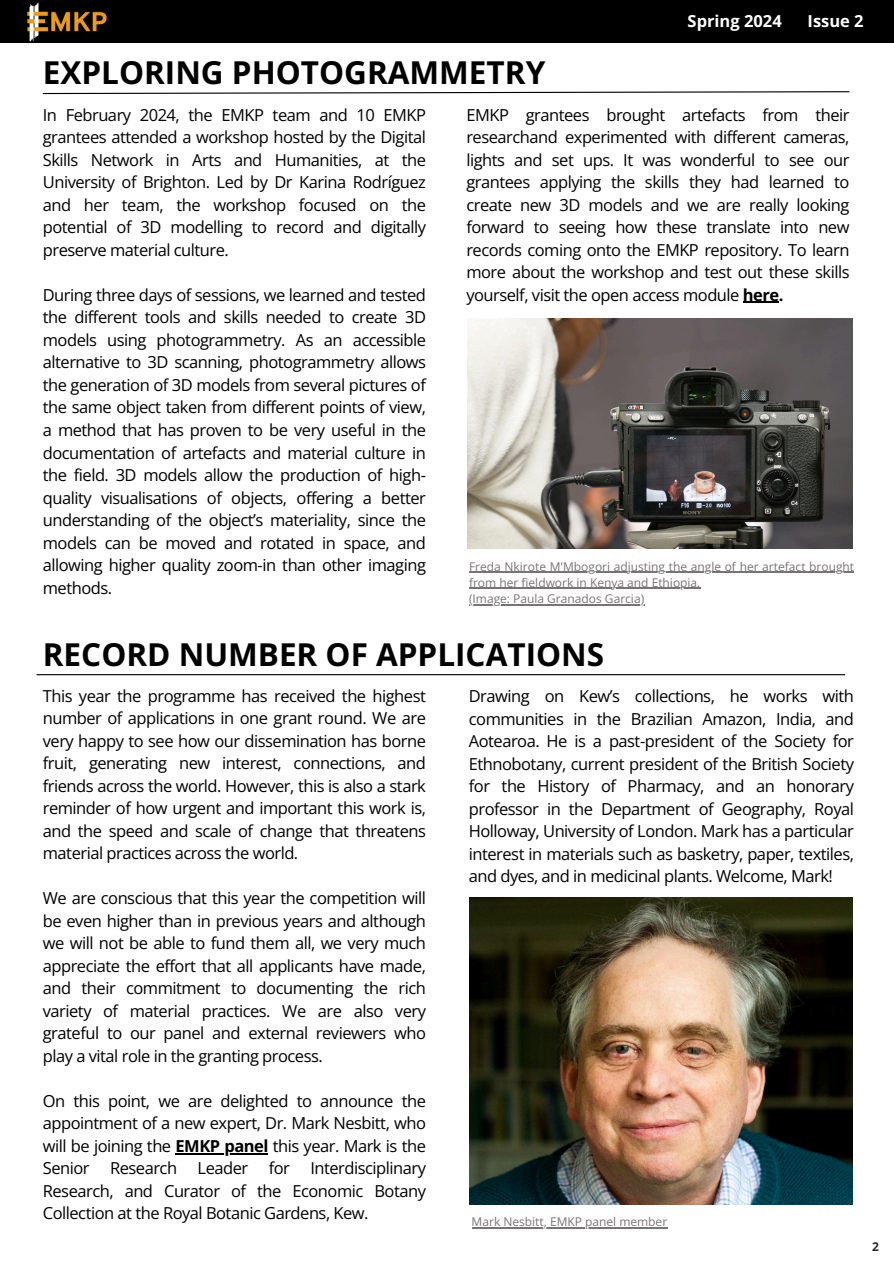
<style>
.page{position:relative;width:894px;height:1264px;background:#fff}
.page>*{position:absolute;margin:0;border:0;box-sizing:border-box;transform-origin:0 0}
.t1{font:700 31.5px "Open Sans";color:#000}
.t2{font:16.5px/22.5px "Open Sans";letter-spacing:-.03em;color:#000;text-align:justify}
.t3{font:700 16.5px "Open Sans";color:#fff}
.t4{font:12px "Open Sans";color:#787474}
.t5{font:700 12px "Open Sans";color:#2a2927}
.s1{font-weight:700}
</style>
<div class="page">
<div style="left:0;top:0;width:893px;height:42px;background:#000"></div>
<svg style="left:42px;top:91px;width:808px;height:4px"></svg>
<hr style="left:36px;top:674px;width:808px;height:1px;background:#000">
<img style="left:27px;top:2px;width:80px;height:40px">
<img style="left:470px;top:897px;width:382px;height:307px">
<img style="left:467px;top:318px;width:385px;height:231px">
<hr style="left:469px;top:572px;width:336px;height:1px;background:#787474">
<hr style="left:805px;top:572px;width:49px;height:1px;background:#787474">
<hr style="left:469px;top:588px;width:231px;height:1px;background:#787474">
<hr style="left:469px;top:604px;width:175px;height:1px;background:#787474">
<hr style="left:471px;top:1226px;width:196px;height:1px;background:#787474">
<hr style="left:742px;top:302px;width:36px;height:1px;background:#000">
<hr style="left:175px;top:1153px;width:93px;height:1px;background:#000">
<h3 class="t1" style="left:43px;top:50px;width:504px">EXPLORING PHOTOGRAMMETRY</h3>
<h3 class="t3" style="left:687px;top:9px;width:96px">Spring 2024</h3>
<h3 class="t3" style="left:807px;top:9px;width:58px">Issue 2</h3>
<h3 class="t2" style="left:43px;top:103px;width:384px">In February 2024, the EMKP team and 10 EMKP grantees attended a workshop hosted by the Digital Skills Network in Arts and Humanities, at the University of Brighton. Led by Dr Karina Rodríguez and her team, the workshop focused on the potential of 3D modelling to record and digitally preserve material culture.</h3>
<h3 class="t2" style="left:43px;top:283px;width:384px">During three days of sessions, we learned and tested the different tools and skills needed to create 3D models using photogrammetry. As an accessible alternative to 3D scanning, photogrammetry allows the generation of 3D models from several pictures of the same object taken from different points of view, a method that has proven to be very useful in the documentation of artefacts and material culture in the field. 3D models allow the production of high&shy;quality visualisations of objects, offering a better understanding of the object’s materiality, since the models can be moved and rotated in space, and allowing higher quality zoom-in than other imaging methods.</h3>
<p class="t2" style="left:466px;top:103px;width:384px">EMKP grantees brought artefacts from their researchand experimented with different cameras, lights and set ups. It was wonderful to see our grantees applying the skills they had learned to create new 3D models and we are really looking forward to seeing how these translate into new records coming onto the EMKP repository. To learn more about the workshop and test out these skills yourself, visit the open access module <span class="s1">here.</span></p>
<p class="t4" style="left:469px;top:558px;width:386px">Freda Nkirote M'Mbogori adjusting the angle of her artefact brought</p>
<p class="t4" style="left:469px;top:574px;width:233px">from her fieldwork in Kenya and Ethiopia.</p>
<h1 class="t4" style="left:469px;top:590px;width:176px">(Image: Paula Granados Garcia)</h1>
<h2 class="t1" style="left:43px;top:632px;width:562px">RECORD NUMBER OF APPLICATIONS</h2>
<p class="t2" style="left:43px;top:684px;width:384px">This year the programme has received the highest number of applications in one grant round. We are very happy to see how our dissemination has borne fruit, generating new interest, connections, and friends across the world. However, this is also a stark reminder of how urgent and important this work is, and the speed and scale of change that threatens material practices across the world.</p>
<p class="t2" style="left:43px;top:886px;width:384px">We are conscious that this year the competition will be even higher than in previous years and although we will not be able to fund them all, we very much appreciate the effort that all applicants have made, and their commitment to documenting the rich variety of material practices. We are also very grateful to our panel and external reviewers who play a vital role in the granting process.</p>
<p class="t2" style="left:43px;top:1089px;width:384px">On this point, we are delighted to announce the appointment of a new expert, Dr. Mark Nesbitt, who will be joining the <span class="s1">EMKP panel</span> this year. Mark is the Senior Research Leader for Interdisciplinary Research, and Curator of the Economic Botany Collection at the Royal Botanic Gardens, Kew.</p>
<h3 class="t2" style="left:468px;top:684px;width:386px">Drawing on Kew’s collections, he works with communities in the Brazilian Amazon, India, and Aotearoa. He is a past-president of the Society for Ethnobotany, current president of the British Society for the History of Pharmacy, and an honorary professor in the Department of Geography, Royal Holloway, University of London. Mark has a particular interest in materials such as basketry, paper, textiles, and dyes, and in medicinal plants. Welcome, Mark!</h3>
<h3 class="t4" style="left:471px;top:1213px;width:197px">Mark Nesbitt, EMKP panel member</h3>
<h3 class="t5" style="left:872px;top:1238px;width:8px">2</h3>
</div>
